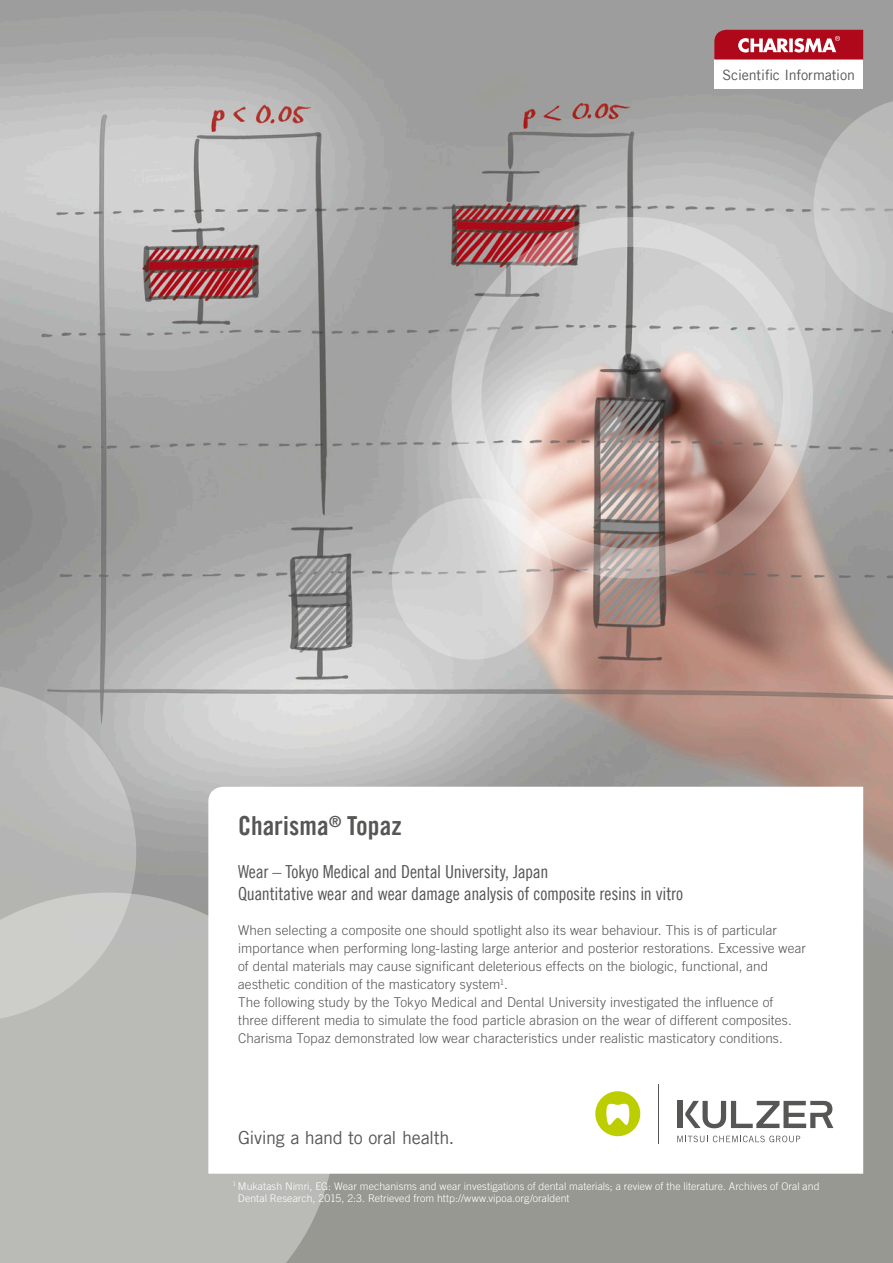
<style>
.page{position:relative;width:893px;height:1263px;background:#fff}
.page>*{position:absolute;margin:0;border:0;box-sizing:border-box;transform-origin:0 0}
.t1{font:26.25px "Trade Gothic LT Com Bd Cn 20";color:#565655}
.t2{font:18px/22.2px "Trade Gothic LT Com Cn 18";letter-spacing:-.015em;color:#565655}
.t3{font:18px "Trade Gothic LT Com";letter-spacing:-.02em;color:#565655}
.t4{font:14.25px "Trade Gothic LT Com";letter-spacing:-.01em;color:#565655}
.t5{font:300 13.5px/18px "Trade Gothic LT Com";letter-spacing:.01em;color:#565655}
.t6{font:300 10.5px/12.6px "Trade Gothic LT Com";letter-spacing:.005em;color:#fff}
</style>
<div class="page">
<img style="left:0;top:0;width:893px;height:1263px">
<svg style="left:392px;top:498px;width:161px;height:162px;background:#d3d1d0"></svg>
<div style="left:0;top:892px;width:336px;height:371px;background:#babab6"></div>
<svg style="left:0;top:683px;width:136px;height:339px;background:#bcbcbb"></svg>
<svg style="left:814px;top:97px;width:79px;height:220px;background:#bebebe"></svg>
<div style="left:714px;top:60px;width:149px;height:29px;background:#fff"></div>
<svg style="left:714px;top:30px;width:149px;height:30px;background:#bd3a48"></svg>
<svg style="left:208px;top:787px;width:655px;height:387px"></svg>
<svg style="left:451px;top:217px;width:362px;height:361px;background:#c2b2af"></svg>
<hr style="left:658px;top:1084px;width:1px;height:60px;background:#565655">
<svg style="left:677px;top:1135px;width:123px;height:7px"></svg>
<div style="left:677px;top:1101px;width:5px;height:27px;background:#565655"></div>
<svg style="left:685px;top:1101px;width:148px;height:27px"></svg>
<div style="left:595px;top:1091px;width:45px;height:45px;background:#bcce00;border-radius:50%"></div>
<svg style="left:606px;top:1104px;width:24px;height:21px"></svg>
<h1 class="t1" style="left:238px;top:810px;width:165px">Charisma<sup>®</sup> Topaz</h1>
<p class="t4" style="left:722px;top:66px;width:134px">Scientific Information</p>
<h2 class="t2" style="left:238px;top:860px;width:447px">Wear – Tokyo Medical and Dental University, Japan<br>Quantitative wear and wear damage analysis of composite resins in vitro</h2>
<p class="t5" style="left:238px;top:921px;width:569px">When selecting a composite one should spotlight also its wear behaviour. This is of particular importance when performing long-lasting large anterior and posterior restorations. Excessive wear of dental materials may cause significant deleterious effects on the biologic, functional, and aesthetic condition of the masticatory system<sup>1</sup>.<br>The following study by the Tokyo Medical and Dental University investigated the influence of three different media to simulate the food particle abrasion on the wear of different composites.<br>Charisma Topaz demonstrated low wear characteristics under realistic masticatory conditions.</p>
<h2 class="t3" style="left:238px;top:1126px;width:218px">Giving a hand to oral health.</h2>
<p class="t6" style="left:238px;top:1179px;width:583px;text-indent:-5px"><sup>1</sup> Mukatash Nimri, EG: Wear mechanisms and wear investigations of dental materials; a review of the literature. Archives of Oral and<br>Dental Research, 2015, 2:3. Retrieved from http://www.vipoa.org/oraldent</p>
</div>
